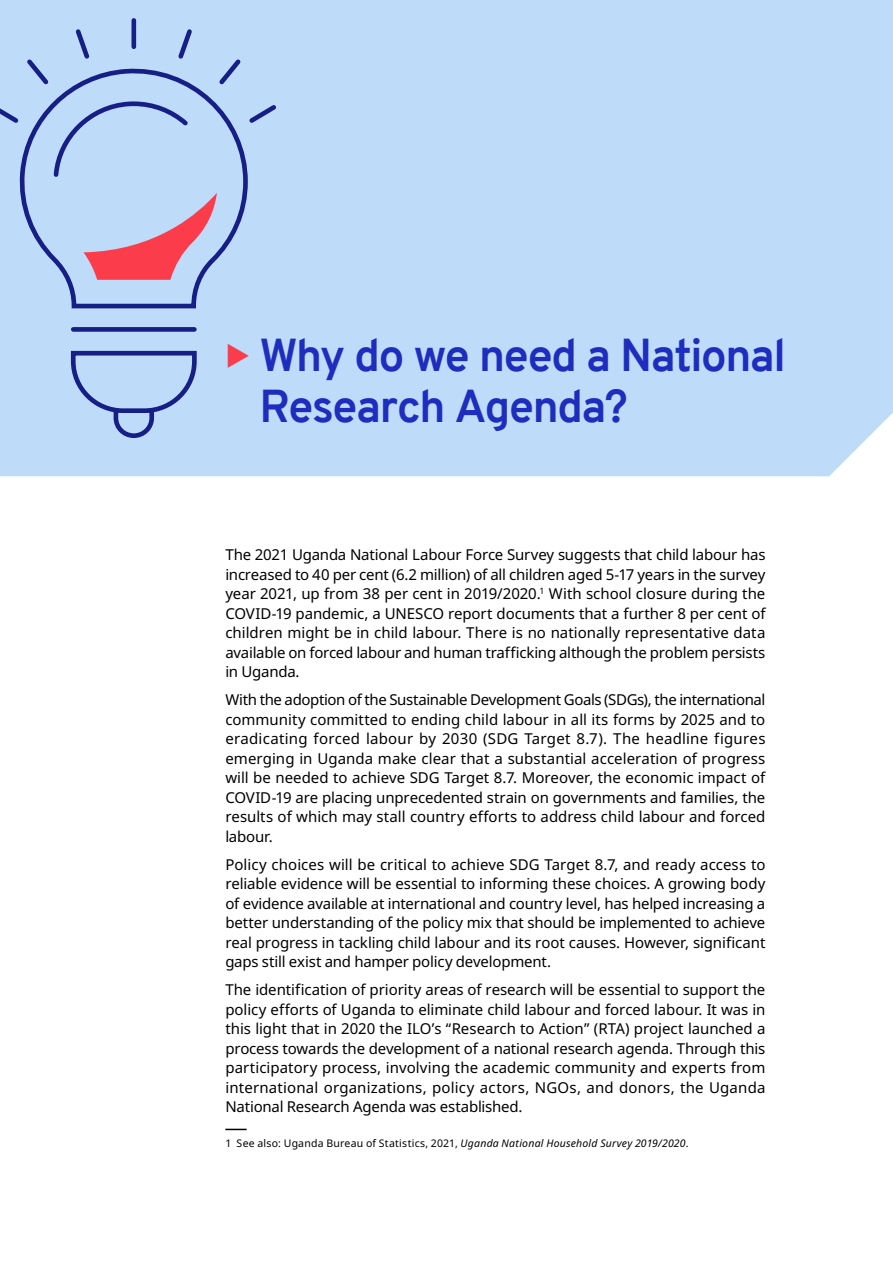
<style>
.page{position:relative;width:893px;height:1263px;background:#fff}
.page>*{position:absolute;margin:0;border:0;box-sizing:border-box;transform-origin:0 0}
.t1{font:700 45px/51px "Overpass";letter-spacing:-.03em;color:#1e2dbe}
.t2{font:15px/19.5px "Noto Sans";letter-spacing:-.01em;color:#000;text-align:justify}
.t3{font:10.5px "Noto Sans";letter-spacing:.02em;color:#000}
.s1{font-style:italic}
</style>
<div class="page">
<div style="left:0;top:0;width:893px;height:476px;background:#bedcfa"></div>
<svg style="left:225px;top:1129px;width:22px;height:1px"></svg>
<svg style="left:15px;top:127px;width:235px;height:313px;background:#b0cdf0"></svg>
<svg style="left:84px;top:193px;width:133px;height:87px;background:#d0a1ba"></svg>
<svg style="left:0;top:16px;width:280px;height:111px;background:#afcbef"></svg>
<svg style="left:228px;top:343px;width:21px;height:25px"></svg>
<h1 class="t1" style="left:259px;top:330px;width:528px">Why do we need a National<br>Research Agenda?</h1>
<p class="t2" style="left:225px;top:545px;width:542px">The 2021 Uganda National Labour Force Survey suggests that child labour has increased to 40 per cent (6.2 million) of all children aged 5-17 years in the survey year 2021, up from 38 per cent in 2019/2020.<sup>1</sup> With school closure during the COVID-19 pandemic, a UNESCO report documents that a further 8 per cent of children might be in child labour. There is no nationally representative data available on forced labour and human trafficking although the problem persists in Uganda.</p>
<p class="t2" style="left:225px;top:690px;width:542px">With the adoption of the Sustainable Development Goals (SDGs), the international community committed to ending child labour in all its forms by 2025 and to eradicating forced labour by 2030 (SDG Target 8.7). The headline figures emerging in Uganda make clear that a substantial acceleration of progress will be needed to achieve SDG Target 8.7. Moreover, the economic impact of COVID-19 are placing unprecedented strain on governments and families, the results of which may stall country efforts to address child labour and forced labour.</p>
<p class="t2" style="left:225px;top:855px;width:542px">Policy choices will be critical to achieve SDG Target 8.7, and ready access to reliable evidence will be essential to informing these choices. A growing body of evidence available at international and country level, has helped increasing a better understanding of the policy mix that should be implemented to achieve real progress in tackling child labour and its root causes. However, significant gaps still exist and hamper policy development.</p>
<p class="t2" style="left:225px;top:980px;width:542px">The identification of priority areas of research will be essential to support the policy efforts of Uganda to eliminate child labour and forced labour. It was in this light that in 2020 the ILO’s “Research to Action” (RTA) project launched a process towards the development of a national research agenda. Through this participatory process, involving the academic community and experts from international organizations, policy actors, NGOs, and donors, the Uganda National Research Agenda was established.</p>
<p class="t3" style="left:225px;top:1136px;width:465px">1 See also: Uganda Bureau of Statistics, 2021, <span class="s1">Uganda National Household Survey 2019/2020</span>.</p>
</div>
